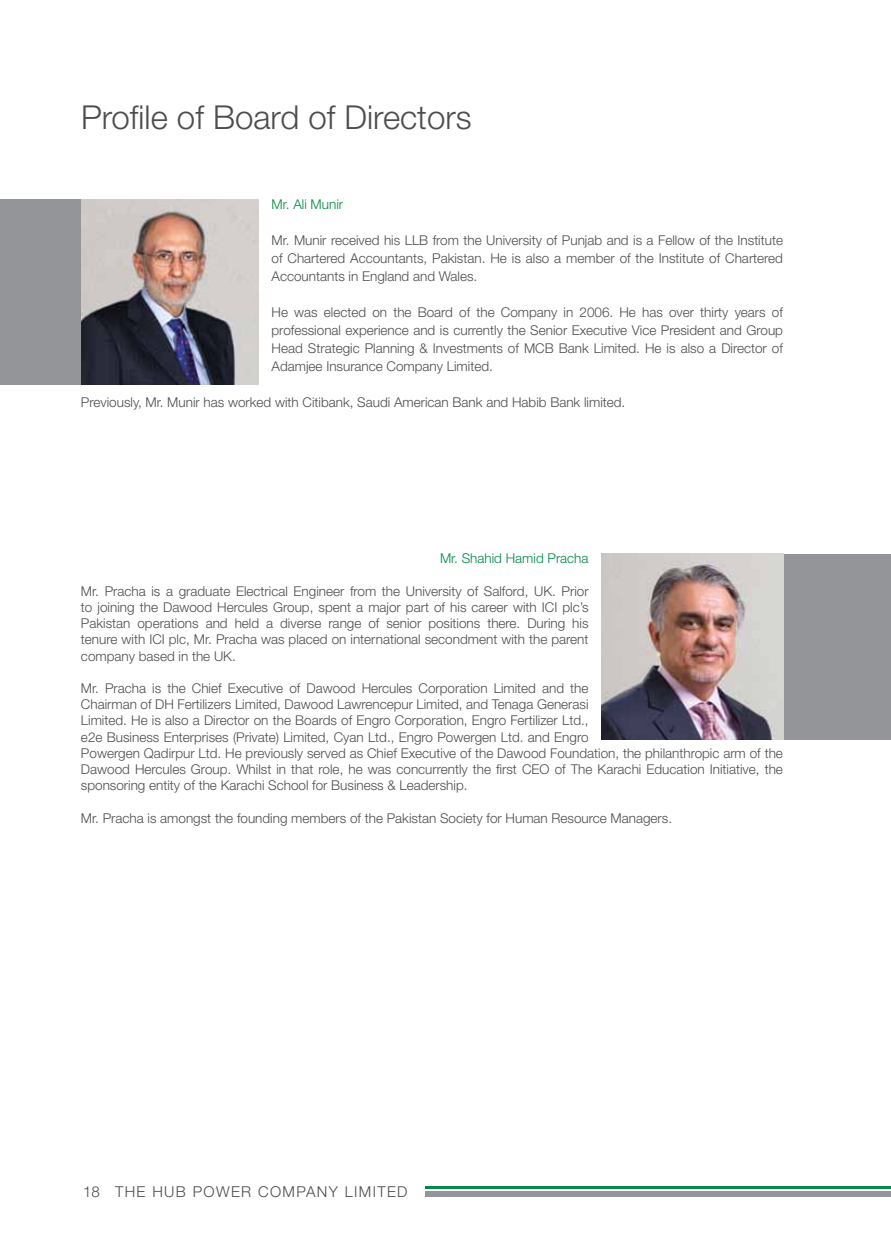
<style>
.page{position:relative;width:891px;height:1242px;background:#fff}
.page>*{position:absolute;margin:0;border:0;box-sizing:border-box;transform-origin:0 0}
.t1{font:300 33px "Helvetica Neue LT Std";color:#4d4d4f}
.t2{font:300 15px "Helvetica Neue LT Std";letter-spacing:.09em;color:#4d4d4f}
.t3{font:300 13.5px/16.2px "Helvetica Neue LT Std";color:#4d4d4f;text-align:justify}
.t4{font:300 13.5px "Helvetica Neue LT Std";color:#008b44}
</style>
<div class="page">
<div style="left:0;top:199px;width:82px;height:186px;background:#939598"></div>
<img style="left:82px;top:199px;width:177px;height:186px">
<div style="left:784px;top:554px;width:107px;height:186px;background:#939598"></div>
<img style="left:601px;top:554px;width:183px;height:186px">
<div style="left:425px;top:1192px;width:466px;height:5px;background:#939598"></div>
<hr style="left:425px;top:1186px;width:466px;height:3px;background:#008b44">
<h1 class="t1" style="left:81px;top:97px;width:392px">Profile of Board of Directors</h1>
<p class="t4" style="left:272px;top:196px;width:73px">Mr. Ali Munir</p>
<p class="t3" style="left:272px;top:231px;width:513px;line-height:18px">Mr. Munir received his LLB from the University of Punjab and is a Fellow of the Institute of Chartered Accountants, Pakistan. He is also a member of the Institute of Chartered Accountants in England and Wales.</p>
<p class="t3" style="left:272px;top:303px;width:513px;line-height:18px">He was elected on the Board of the Company in 2006. He has over thirty years of professional experience and is currently the Senior Executive Vice President and Group Head Strategic Planning &amp; Investments of MCB Bank Limited. He is also a Director of Adamjee Insurance Company Limited.</p>
<p class="t3" style="left:81px;top:394px;width:546px">Previously, Mr. Munir has worked with Citibank, Saudi American Bank and Habib Bank limited.</p>
<p class="t4" style="left:440px;top:550px;width:150px">Mr. Shahid Hamid Pracha</p>
<p class="t3" style="left:81px;top:583px;width:509px">Mr. Pracha is a graduate Electrical Engineer from the University of Salford, UK. Prior to joining the Dawood Hercules Group, spent a major part of his career with ICI plc’s Pakistan operations and held a diverse range of senior positions there. During his tenure with ICI plc, Mr. Pracha was placed on international secondment with the parent company based in the UK.</p>
<p class="t3" style="left:81px;top:680px;width:703px;text-align:left">Mr. Pracha is the Chief Executive of Dawood Hercules Corporation Limited and the<br>Chairman of DH Fertilizers Limited, Dawood Lawrencepur Limited, and Tenaga Generasi<br>Limited. He is also a Director on the Boards of Engro Corporation, Engro Fertilizer Ltd.,<br>e2e Business Enterprises (Private) Limited, Cyan Ltd., Engro Powergen Ltd. and Engro<br>Powergen Qadirpur Ltd. He previously served as Chief Executive of the Dawood Foundation, the philanthropic arm of the Dawood Hercules Group. Whilst in that role, he was concurrently the first CEO of The Karachi Education Initiative, the sponsoring entity of the Karachi School for Business &amp; Leadership.</p>
<p class="t3" style="left:81px;top:809px;width:593px">Mr. Pracha is amongst the founding members of the Pakistan Society for Human Resource Managers.</p>
<p class="t2" style="left:83px;top:1182px;width:326px">18 THE HUB POWER COMPANY LIMITED</p>
</div>
